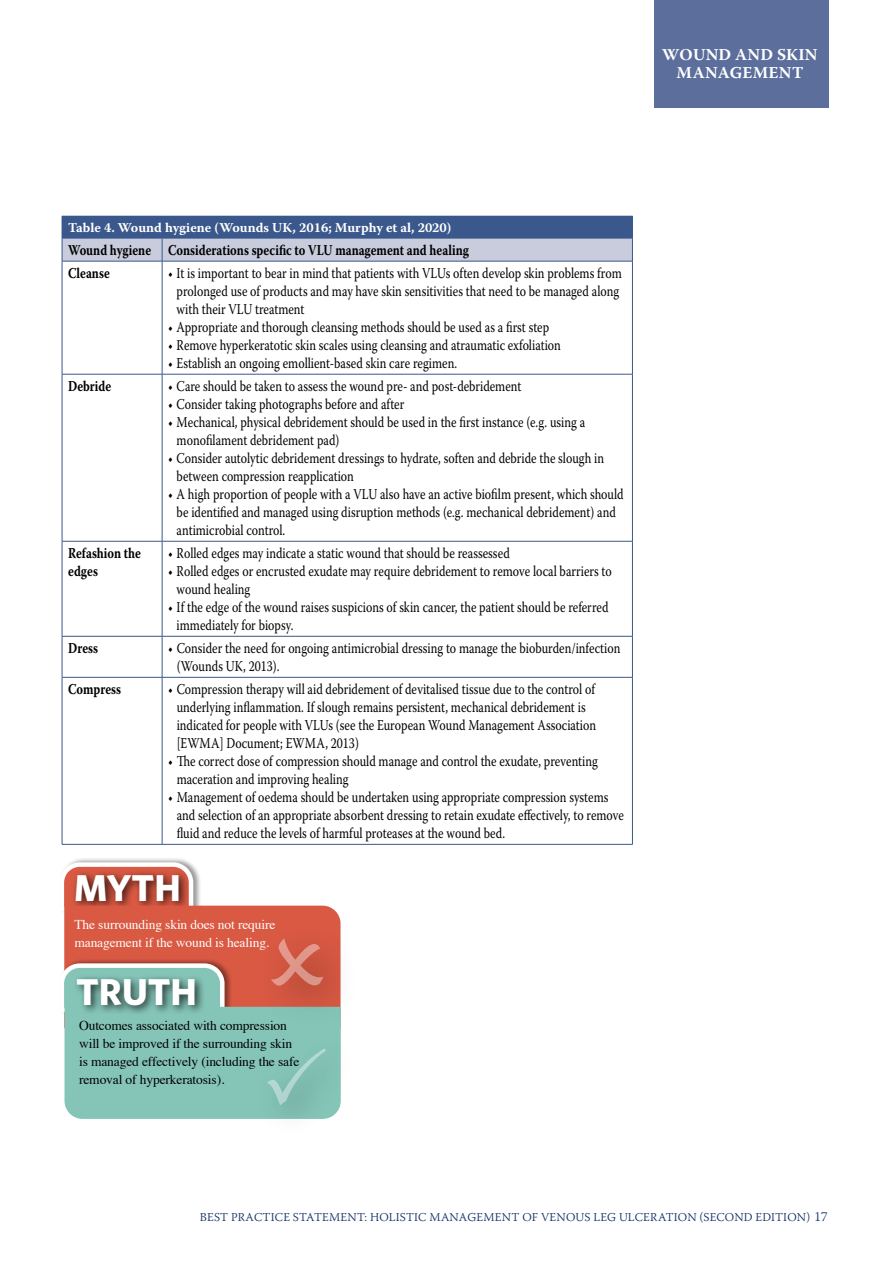
<style>
.page{position:relative;width:893px;height:1263px;background:#fff}
.page>*{position:absolute;margin:0;border:0;box-sizing:border-box;transform-origin:0 0}
.t1{font:700 37.5px "Whitney";color:#fff}
.t2{font:700 16.5px/18px "Warnock Pro";letter-spacing:.015em;color:#fff;text-align:center}
.t3{font:15px/18px "Warnock Pro";color:#000;scale:.8 1}
.t4{font:700 15px/23px "Warnock Pro";color:#000;scale:.8 1}
.t5{font:13.5px/18px "Times";letter-spacing:-.01em;color:#000}
.t6{font:13.5px/18px "Times";letter-spacing:-.01em;color:#fff}
.t7{font:700 13.5px "Warnock Pro";color:#fff}
.t8{font:300 12px "Warnock Pro";letter-spacing:.01em;color:#102e65}
.s1{font-size:13.5px}
</style>
<div class="page">
<div style="left:654px;top:0;width:174px;height:107px;background:#5c6e9c"></div>
<svg style="left:63px;top:262px;width:569px;height:582px"></svg>
<svg style="left:63px;top:375px;width:569px;height:302px"></svg>
<hr style="left:62px;top:636px;width:100px;height:1px;background:#3a588b">
<hr style="left:62px;top:677px;width:100px;height:1px;background:#3a588b">
<hr style="left:62px;top:844px;width:100px;height:1px;background:#3a588b">
<hr style="left:162px;top:636px;width:471px;height:1px;background:#3a588b">
<hr style="left:162px;top:677px;width:471px;height:1px;background:#3a588b">
<hr style="left:162px;top:844px;width:471px;height:1px;background:#3a588b">
<svg style="left:62px;top:216px;width:571px;height:45px;background:#7f90b2"></svg>
<hr style="left:62px;top:261px;width:1px;height:113px;background:#3a588b">
<hr style="left:62px;top:261px;width:100px;height:1px;background:#3a588b">
<hr style="left:162px;top:261px;width:1px;height:113px;background:#3a588b">
<hr style="left:162px;top:261px;width:471px;height:1px;background:#3a588b">
<hr style="left:632px;top:261px;width:1px;height:113px;background:#3a588b">
<hr style="left:62px;top:374px;width:1px;height:167px;background:#3a588b">
<hr style="left:62px;top:374px;width:100px;height:1px;background:#3a588b">
<hr style="left:162px;top:374px;width:1px;height:167px;background:#3a588b">
<hr style="left:162px;top:374px;width:471px;height:1px;background:#3a588b">
<hr style="left:632px;top:374px;width:1px;height:167px;background:#3a588b">
<hr style="left:62px;top:541px;width:1px;height:95px;background:#3a588b">
<hr style="left:62px;top:636px;width:1px;height:41px;background:#3a588b">
<hr style="left:62px;top:677px;width:1px;height:167px;background:#3a588b">
<hr style="left:62px;top:541px;width:100px;height:1px;background:#3a588b">
<hr style="left:162px;top:541px;width:1px;height:95px;background:#3a588b">
<hr style="left:162px;top:636px;width:1px;height:41px;background:#3a588b">
<hr style="left:162px;top:677px;width:1px;height:167px;background:#3a588b">
<hr style="left:162px;top:541px;width:471px;height:1px;background:#3a588b">
<hr style="left:632px;top:541px;width:1px;height:95px;background:#3a588b">
<hr style="left:632px;top:636px;width:1px;height:41px;background:#3a588b">
<hr style="left:632px;top:677px;width:1px;height:167px;background:#3a588b">
<div style="left:59px;top:857px;width:143px;height:58px;background:#f4f4f4"></div>
<svg style="left:59px;top:860px;width:282px;height:259px;background:#aca193"></svg>
<p class="t2" style="left:662px;top:45px;width:157px">WOUND AND SKIN<br>MANAGEMENT</p>
<p class="t7" style="left:68px;top:220px;width:385px">Table 4. Wound hygiene (Wounds UK, 2016; Murphy et al, 2020)</p>
<p class="t4" style="left:68px;top:238px;width:503px">Wound hygiene Considerations specific to VLU management and healing<br>Cleanse</p>
<p class="t3" style="left:177px;top:264px;width:558px;text-indent:-9px">• It is important to bear in mind that patients with VLUs often develop skin problems from prolonged use of products and may have skin sensitivities that need to be managed along with their VLU treatment</p>
<p class="t3" style="left:168px;top:318px;width:478px">• Appropriate and thorough cleansing methods should be used as a first step</p>
<p class="t3" style="left:168px;top:336px;width:492px">• Remove hyperkeratotic skin scales using cleansing and atraumatic exfoliation</p>
<p class="t3" style="left:168px;top:354px;width:363px">• Establish an ongoing emollient-based skin care regimen.</p>
<p class="t4" style="left:68px;top:375px;width:55px">Debride</p>
<p class="t3" style="left:168px;top:377px;width:443px">• Care should be taken to assess the wound pre- and post-debridement</p>
<p class="t3" style="left:168px;top:395px;width:297px">• Consider taking photographs before and after</p>
<p class="t3" style="left:177px;top:413px;width:512px;text-indent:-9px">• Mechanical, physical debridement should be used in the first instance (e.g. using a monofilament debridement pad)</p>
<p class="t3" style="left:177px;top:449px;width:536px;text-indent:-9px">• Consider autolytic debridement dressings to hydrate, soften and debride the slough in between compression reapplication</p>
<p class="t3" style="left:177px;top:485px;width:560px;text-indent:-9px">• A high proportion of people with a VLU also have an active biofilm present, which should be identified and managed using disruption methods (e.g. mechanical debridement) and antimicrobial control.</p>
<p class="t4" style="left:68px;top:544px;width:93px;line-height:18px">Refashion the edges</p>
<p class="t3" style="left:168px;top:544px;width:429px">• Rolled edges may indicate a static wound that should be reassessed</p>
<p class="t3" style="left:177px;top:562px;width:545px;text-indent:-9px">• Rolled edges or encrusted exudate may require debridement to remove local barriers to wound healing</p>
<p class="t3" style="left:177px;top:598px;width:541px;text-indent:-9px">• If the edge of the wound raises suspicions of skin cancer, the patient should be referred immediately for biopsy.</p>
<p class="t4" style="left:68px;top:637px;width:39px">Dress</p>
<p class="t3" style="left:177px;top:639px;width:556px;text-indent:-9px">• Consider the need for ongoing antimicrobial dressing to manage the bioburden/infection (Wounds UK, 2013).</p>
<p class="t4" style="left:68px;top:678px;width:68px">Compress</p>
<p class="t3" style="left:177px;top:680px;width:526px;text-indent:-9px">• Compression therapy will aid debridement of devitalised tissue due to the control of underlying inflammation. If slough remains persistent, mechanical debridement is indicated for people with VLUs (see the European Wound Management Association [EWMA] Document; EWMA, 2013)</p>
<p class="t3" style="left:177px;top:752px;width:528px;text-indent:-9px">• The correct dose of compression should manage and control the exudate, preventing maceration and improving healing</p>
<p class="t3" style="left:177px;top:788px;width:560px;text-indent:-9px">• Management of oedema should be undertaken using appropriate compression systems and selection of an appropriate absorbent dressing to retain exudate effectively, to remove fluid and reduce the levels of harmful proteases at the wound bed.</p>
<h1 class="t1" style="left:74px;top:865px;width:108px">MYTH</h1>
<p class="t6" style="left:74px;top:915px;width:202px">The surrounding skin does not require management if the wound is healing.</p>
<h1 class="t1" style="left:76px;top:969px;width:122px">TRUTH</h1>
<p class="t5" style="left:79px;top:1015px;width:222px">Outcomes associated with compression will be improved if the surrounding skin is managed effectively (including the safe removal of hyperkeratosis).</p>
<p class="t8" style="left:200px;top:1210px;width:629px">BEST PRACTICE STATEMENT: HOLISTIC MANAGEMENT OF VENOUS LEG ULCERATION (SECOND EDITION) <span class="s1">17</span></p>
</div>
